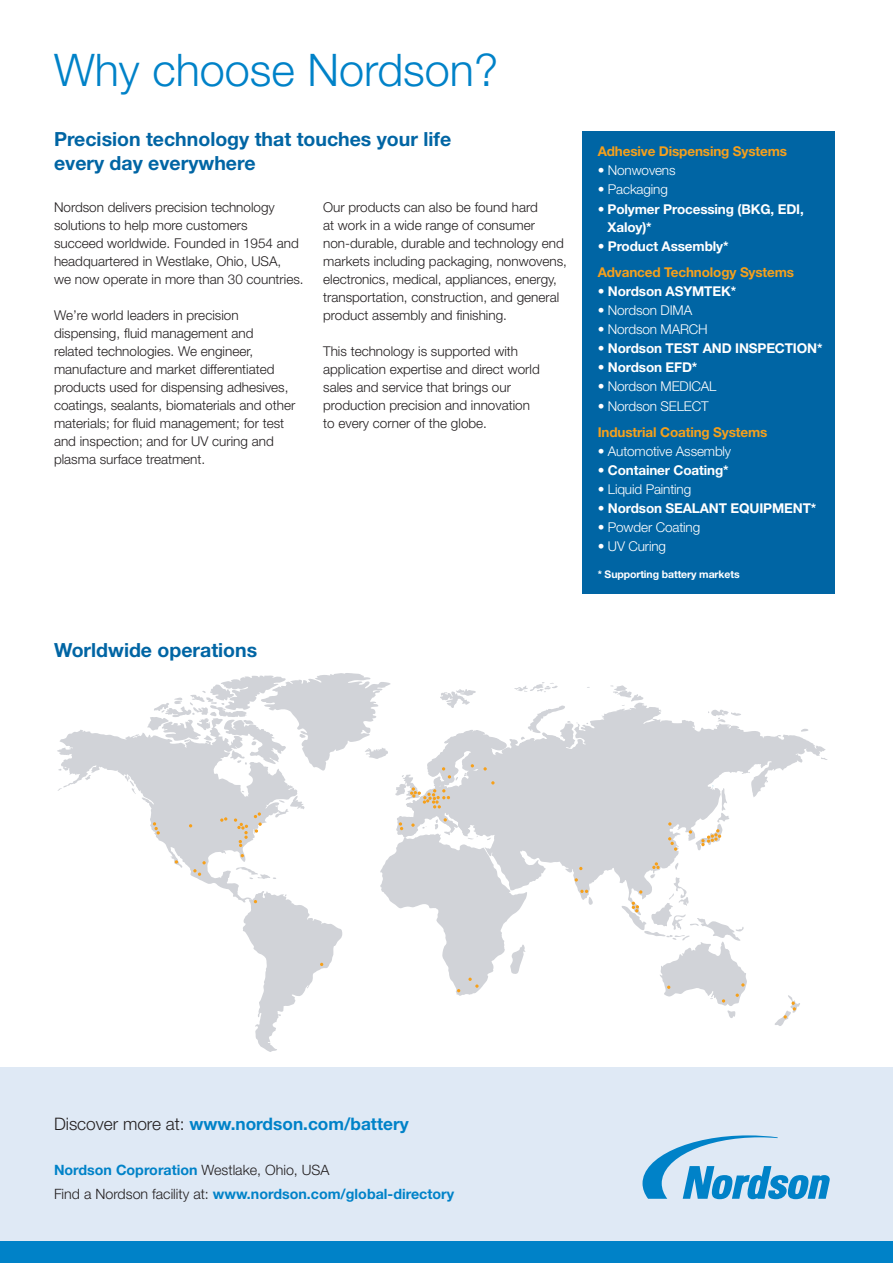
<style>
.page{position:relative;width:893px;height:1263px;background:#fff}
.page>*{position:absolute;margin:0;border:0;box-sizing:border-box;transform-origin:0 0}
.t1{font:300 45px "Helvetica Neue LT Std";color:#0082c8}
.t2{font:700 19.5px/24px "Helvetica Neue LT Std";color:#0065a4}
.t3{font:700 17.25px "Helvetica Neue LT Std";color:#0082c8}
.t4{font:700 14.25px/24px "Helvetica Neue LT Std";color:#0082c8}
.t5{font:300 13.5px/18px "Helvetica Neue LT Std";color:#231f20}
.t6{font:700 13.5px/18px "Helvetica Neue LT Std";letter-spacing:-.01em;color:#fff}
.t7{font:300 13.5px "Helvetica Neue LT Std";letter-spacing:-.01em;color:#fff}
.t8{font:700 13.5px "Helvetica Neue LT Std";letter-spacing:-.01em;color:#f6a01b}
.t9{font:700 10.5px "Helvetica Neue LT Std";letter-spacing:-.01em;color:#fff}
.s1{font-weight:300}
.s2{font-weight:300;color:#231f20}
</style>
<div class="page">
<svg style="left:610px;top:685px;width:34px;height:17px"></svg>
<svg style="left:593px;top:702px;width:233px;height:181px;fill:#d1d3d8"></svg>
<svg style="left:689px;top:785px;width:41px;height:66px"></svg>
<svg style="left:668px;top:837px;width:9px;height:14px"></svg>
<svg style="left:668px;top:822px;width:3px;height:4px"></svg>
<svg style="left:621px;top:861px;width:126px;height:157px"></svg>
<svg style="left:774px;top:995px;width:26px;height:31px"></svg>
<svg style="left:57px;top:673px;width:536px;height:379px"></svg>
<div style="left:0;top:1067px;width:893px;height:196px;background:#dfe9f5"></div>
<div style="left:0;top:1242px;width:893px;height:21px;background:#0082c8"></div>
<svg style="left:642px;top:1135px;width:188px;height:64px"></svg>
<div style="left:582px;top:132px;width:253px;height:462px;background:#0065a4"></div>
<h1 class="t1" style="left:54px;top:43px;width:446px">Why choose Nordson?</h1>
<h2 class="t2" style="left:54px;top:126px;width:399px">Precision technology that touches your life every day everywhere</h2>
<p class="t5" style="left:54px;top:198px;width:251px">Nordson delivers precision technology solutions to help more customers<br>succeed worldwide. Founded in 1954 and headquartered in Westlake, Ohio, USA,<br>we now operate in more than 30 countries.</p>
<p class="t5" style="left:54px;top:306px;width:243px">We’re world leaders in precision dispensing, fluid management and related technologies. We engineer, manufacture and market differentiated products used for dispensing adhesives, coatings, sealants, biomaterials and other materials; for fluid management; for test and inspection; and for UV curing and plasma surface treatment.</p>
<p class="t5" style="left:323px;top:197px;width:245px">Our products can also be found hard<br>at work in a wide range of consumer non-durable, durable and technology end markets including packaging, nonwovens, electronics, medical, appliances, energy, transportation, construction, and general product assembly and finishing.</p>
<p class="t5" style="left:323px;top:341px;width:218px">This technology is supported with application expertise and direct world sales and service that brings our production precision and innovation to every corner of the globe.</p>
<h2 class="t2" style="left:54px;top:638px;width:205px">Worldwide operations</h2>
<p class="t8" style="left:598px;top:143px;width:191px">Adhesive Dispensing Systems</p>
<p class="t7" style="left:598px;top:162px;width:79px">• Nonwovens</p>
<p class="t7" style="left:598px;top:181px;width:72px">• Packaging</p>
<p class="t6" style="left:608px;top:199px;width:198px;text-indent:-10px"><span class="s1">•</span> Polymer Processing (BKG, EDI,<br>Xaloy)*</p>
<p class="t6" style="left:598px;top:236px;width:132px">• Product Assembly*</p>
<p class="t8" style="left:598px;top:264px;width:198px">Advanced Technology Systems</p>
<p class="t6" style="left:598px;top:282px;width:140px">• Nordson ASYMTEK*</p>
<p class="t7" style="left:598px;top:302px;width:96px">• Nordson DIMA</p>
<p class="t7" style="left:598px;top:321px;width:112px">• Nordson MARCH</p>
<p class="t6" style="left:598px;top:339px;width:226px">• Nordson TEST AND INSPECTION*</p>
<p class="t6" style="left:598px;top:358px;width:101px">• Nordson EFD*</p>
<p class="t7" style="left:598px;top:378px;width:120px">• Nordson MEDICAL</p>
<p class="t7" style="left:598px;top:397px;width:113px">• Nordson SELECT</p>
<p class="t8" style="left:598px;top:424px;width:171px">Industrial Coating Systems</p>
<p class="t7" style="left:598px;top:443px;width:135px">• Automotive Assembly</p>
<p class="t6" style="left:598px;top:461px;width:132px">• Container Coating*</p>
<p class="t7" style="left:598px;top:481px;width:95px">• Liquid Painting</p>
<p class="t6" style="left:598px;top:499px;width:220px">• Nordson SEALANT EQUIPMENT*</p>
<p class="t7" style="left:598px;top:519px;width:104px">• Powder Coating</p>
<p class="t7" style="left:598px;top:538px;width:70px">• UV Curing</p>
<p class="t9" style="left:598px;top:568px;width:144px">* Supporting battery markets</p>
<p class="t3" style="left:54px;top:1113px;width:356px"><span class="s2">Discover more at:</span> www.nordson.com/battery</p>
<p class="t4" style="left:54px;top:1158px;width:402px">Nordson Coproration <span class="s2">Westlake, Ohio, USA<br>Find a Nordson facility at:</span> www.nordson.com/global-directory</p>
</div>
